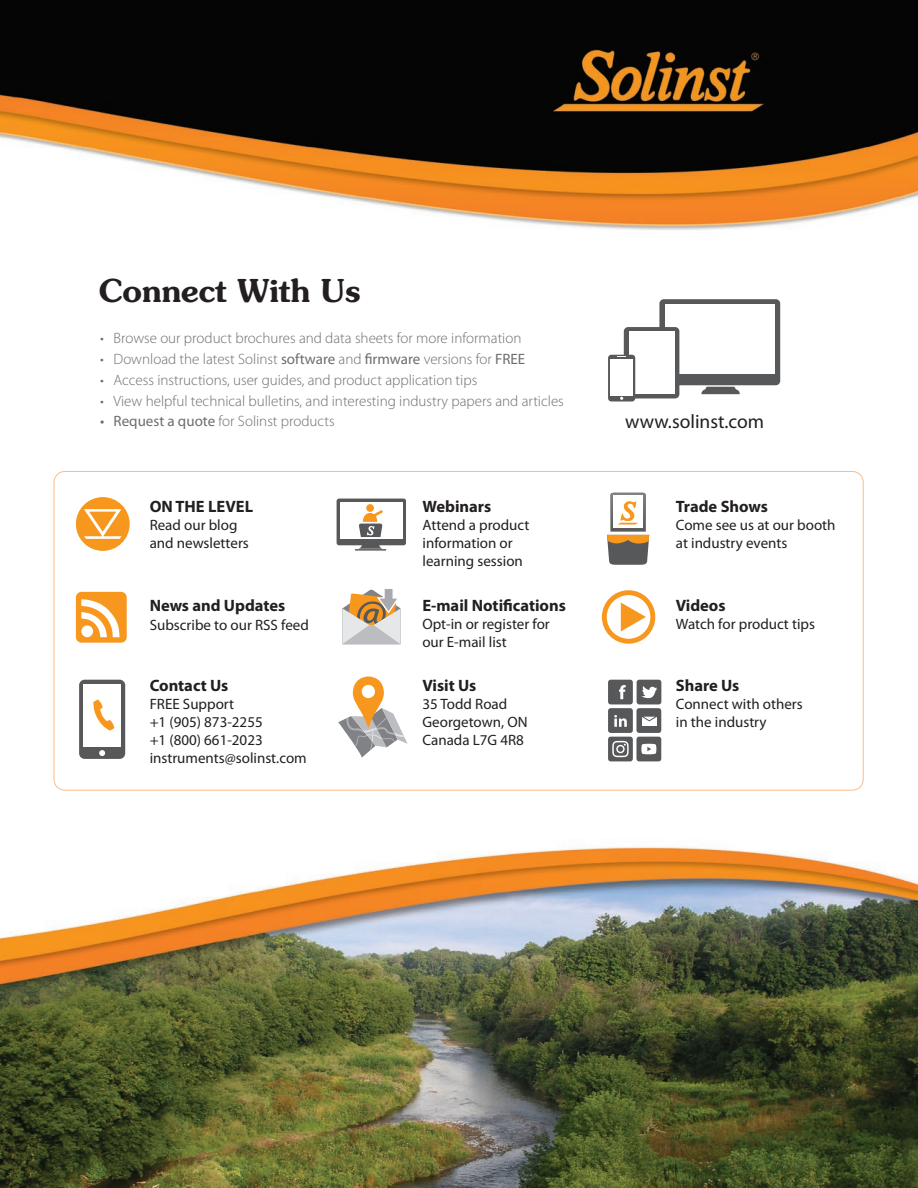
<style>
.page{position:relative;width:918px;height:1188px;background:#fff}
.page>*{position:absolute;margin:0;border:0;box-sizing:border-box;transform-origin:0 0}
.MAIN_Title{font:600 31.5px "Souvenir Std";color:#231f20}
.Body_Subtitles{font:19.5px "Myriad Pro";color:#231f20}
.Body_Subtitles-2{font:700 16.5px "Myriad Pro";color:#231f20}
.Body_Subtitles-3{font:15px/18px "Myriad Pro";color:#231f20}
.t1{font:300 15px "Myriad Pro";color:#6c6d70}
.s1{font-weight:400}
</style>
<div class="page">
<img style="left:0;top:0;width:918px;height:1188px">
<div style="left:659px;top:299px;width:121px;height:86px;background:#57585a;border-radius:4px"></div>
<svg style="left:701px;top:387px;width:39px;height:7px"></svg>
<div style="left:665px;top:305px;width:110px;height:69px;background:#fff"></div>
<svg style="left:624px;top:327px;width:55px;height:71px"></svg>
<div style="left:629px;top:332px;width:45px;height:62px;background:#fff"></div>
<svg style="left:608px;top:355px;width:27px;height:46px"></svg>
<div style="left:611px;top:359px;width:22px;height:37px;background:#fff"></div>
<svg style="left:338px;top:677px;width:70px;height:81px"></svg>
<div style="left:76px;top:592px;width:51px;height:51px;background:#f7971d;border-radius:6px"></div>
<svg style="left:81px;top:599px;width:39px;height:38px"></svg>
<div style="left:76px;top:497px;width:54px;height:54px;background:#f7971d;border-radius:50%"></div>
<svg style="left:84px;top:509px;width:38px;height:30px"></svg>
<svg style="left:342px;top:587px;width:59px;height:57px"></svg>
<div style="left:602px;top:590px;width:53px;height:54px;border:5px solid #f7971d;border-radius:50%"></div>
<svg style="left:621px;top:602px;width:25px;height:29px"></svg>
<div style="left:79px;top:680px;width:46px;height:79px;background:#57585a;border-radius:6px"></div>
<svg style="left:99px;top:750px;width:6px;height:6px"></svg>
<div style="left:83px;top:684px;width:38px;height:62px;background:#fff"></div>
<svg style="left:93px;top:699px;width:21px;height:32px"></svg>
<svg style="left:607px;top:492px;width:42px;height:73px"></svg>
<div style="left:337px;top:499px;width:69px;height:46px;background:#57585a;border-radius:3px"></div>
<div style="left:340px;top:502px;width:63px;height:36px;background:#fff"></div>
<hr style="left:355px;top:549px;width:31px;height:2px;background:#57585a">
<svg style="left:359px;top:545px;width:23px;height:4px"></svg>
<div style="left:366px;top:504px;width:8px;height:8px;background:#f7971d;border-radius:50%"></div>
<svg style="left:359px;top:510px;width:24px;height:27px"></svg>
<div style="left:637px;top:680px;width:24px;height:24px;background:#57585a;border-radius:3px"></div>
<svg style="left:641px;top:686px;width:16px;height:13px"></svg>
<div style="left:636px;top:708px;width:25px;height:25px;background:#57585a;border-radius:3px"></div>
<div style="left:642px;top:716px;width:15px;height:9px;background:#fff"></div>
<svg style="left:642px;top:716px;width:15px;height:6px"></svg>
<div style="left:608px;top:708px;width:25px;height:25px;background:#57585a;border-radius:3px"></div>
<svg style="left:614px;top:715px;width:13px;height:12px"></svg>
<div style="left:608px;top:680px;width:25px;height:24px;background:#57585a;border-radius:3px"></div>
<svg style="left:619px;top:685px;width:7px;height:14px"></svg>
<div style="left:608px;top:737px;width:25px;height:24px;background:#57585a;border-radius:3px"></div>
<svg style="left:612px;top:741px;width:17px;height:16px"></svg>
<div style="left:636px;top:737px;width:25px;height:24px;background:#57585a;border-radius:3px"></div>
<svg style="left:641px;top:744px;width:15px;height:10px"></svg>
<p class="MAIN_Title" style="left:99px;top:271px;width:264px">Connect With Us</p>
<p class="t1" style="left:100px;top:330px;width:423px">• Browse our product brochures and data sheets for more information</p>
<p class="t1" style="left:100px;top:351px;width:427px">• Download the latest Solinst <span class="s1">software</span> and <span class="s1">firmware</span> versions for <span class="s1">FREE</span></p>
<p class="t1" style="left:100px;top:372px;width:379px">• Access instructions, user guides, and product application tips</p>
<p class="t1" style="left:100px;top:392px;width:465px">• View helpful technical bulletins, and interesting industry papers and articles</p>
<p class="t1" style="left:100px;top:413px;width:236px"><span class="s1">• Request a quote</span> for Solinst products</p>
<p class="Body_Subtitles" style="left:625px;top:410px;width:141px">www.solinst.com</p>
<p class="Body_Subtitles-2" style="left:150px;top:497px;width:105px">ON THE LEVEL</p>
<p class="Body_Subtitles-3" style="left:150px;top:517px;width:101px">Read our blog and newsletters</p>
<p class="Body_Subtitles-2" style="left:150px;top:596px;width:137px">News and Updates</p>
<p class="Body_Subtitles-3" style="left:150px;top:616px;width:161px">Subscribe to our RSS feed</p>
<p class="Body_Subtitles-2" style="left:150px;top:676px;width:80px">Contact Us</p>
<p class="Body_Subtitles-3" style="left:150px;top:695px;width:159px">FREE Support<br>+1 (905) 873-2255<br>+1 (800) 661-2023 instruments@solinst.com</p>
<p class="Body_Subtitles-2" style="left:423px;top:497px;width:70px">Webinars</p>
<p class="Body_Subtitles-3" style="left:423px;top:517px;width:108px">Attend a product information or learning session</p>
<p class="Body_Subtitles-2" style="left:422px;top:596px;width:145px">E-mail Notifications</p>
<p class="Body_Subtitles-3" style="left:422px;top:615px;width:129px">Opt-in or register for our E-mail list</p>
<p class="Body_Subtitles-2" style="left:423px;top:676px;width:55px">Visit Us</p>
<p class="Body_Subtitles-3" style="left:423px;top:695px;width:107px">35 Todd Road<br>Georgetown, ON<br>Canada L7G 4R8</p>
<p class="Body_Subtitles-2" style="left:676px;top:497px;width:94px">Trade Shows</p>
<p class="Body_Subtitles-3" style="left:676px;top:517px;width:161px">Come see us at our booth at industry events</p>
<p class="Body_Subtitles-2" style="left:676px;top:596px;width:51px">Videos</p>
<p class="Body_Subtitles-3" style="left:676px;top:615px;width:141px">Watch for product tips</p>
<p class="Body_Subtitles-2" style="left:676px;top:676px;width:65px">Share Us</p>
<p class="Body_Subtitles-3" style="left:676px;top:695px;width:128px">Connect with others in the industry</p>
</div>
